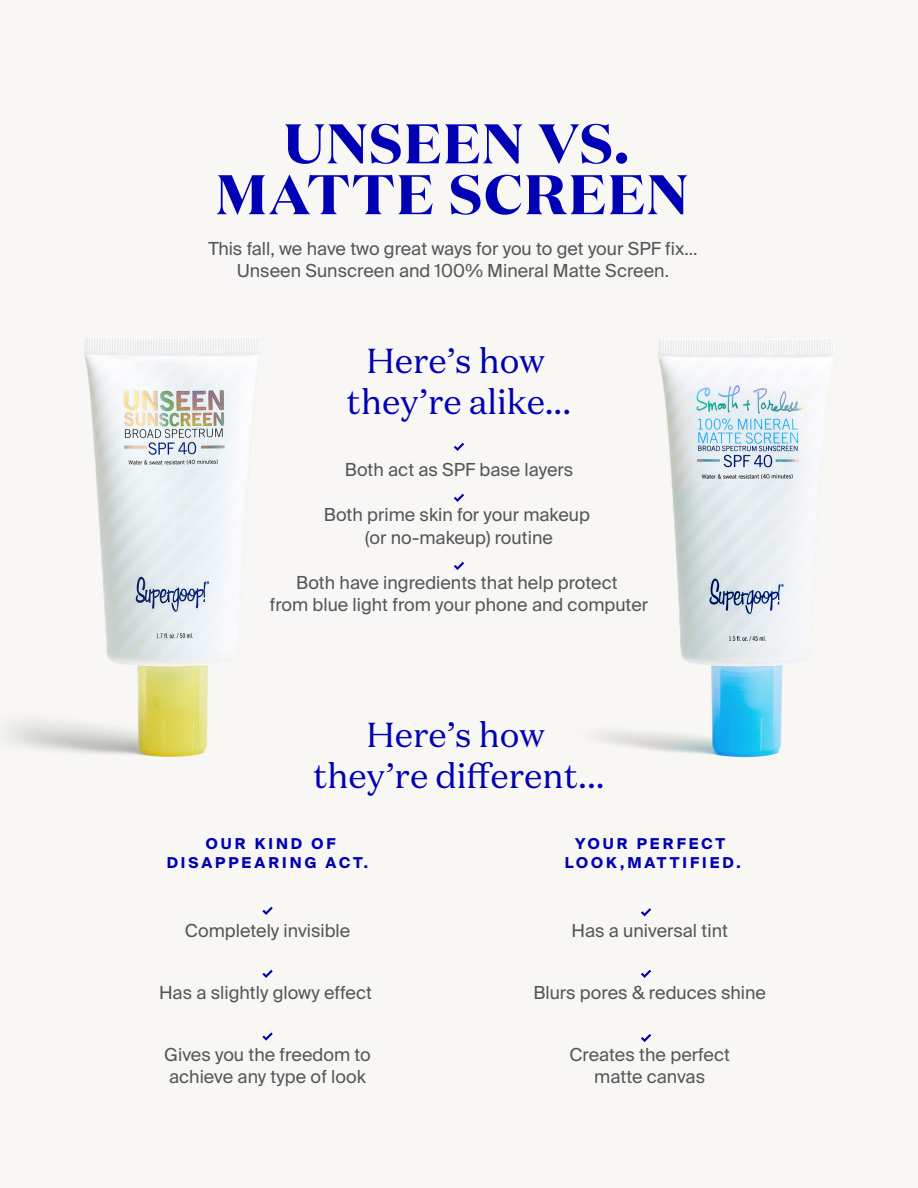
<style>
.page{position:relative;width:918px;height:1188px;background:#f8f7f3}
.page>*{position:absolute;margin:0;border:0;box-sizing:border-box;transform-origin:0 0}
.t1{font:700 55.65px/50.8px "Domaine Display";letter-spacing:.04em;color:#0000b4;text-align:center}
.t2{font:34.65px/41.4px "Domaine Text";color:#0000b4;text-align:center}
.t3{font:18px/22.5px "Suisse Intl";color:#54575a;text-align:center}
.t4{font:700 15px/19.5px "Suisse Intl";letter-spacing:.2em;color:#0000b4;text-align:center}
</style>
<div class="page">
<img style="left:8px;top:337px;width:253px;height:420px">
<img style="left:597px;top:337px;width:236px;height:421px">
<svg style="left:262px;top:907px;width:11px;height:8px"></svg>
<svg style="left:262px;top:970px;width:11px;height:8px"></svg>
<svg style="left:262px;top:1032px;width:11px;height:9px"></svg>
<svg style="left:641px;top:908px;width:10px;height:8px"></svg>
<svg style="left:454px;top:443px;width:10px;height:8px"></svg>
<svg style="left:454px;top:494px;width:10px;height:8px"></svg>
<svg style="left:454px;top:562px;width:10px;height:8px"></svg>
<svg style="left:641px;top:970px;width:10px;height:8px"></svg>
<svg style="left:641px;top:1034px;width:10px;height:8px"></svg>
<h1 class="t1" style="left:216px;top:117px;width:473px">UNSEEN VS.<br>MATTE SCREEN</h1>
<p class="t3" style="left:208px;top:237px;width:491px">This fall, we have two great ways for you to get your SPF fix...<br>Unseen Sunscreen and 100% Mineral Matte Screen.</p>
<h2 class="t2" style="left:347px;top:340px;width:226px">Here’s how they’re alike...</h2>
<p class="t3" style="left:345px;top:459px;width:230px">Both act as SPF base layers</p>
<p class="t3" style="left:324px;top:504px;width:268px">Both prime skin for your makeup (or no-makeup) routine</p>
<p class="t3" style="left:270px;top:571px;width:380px">Both have ingredients that help protect<br>from blue light from your phone and computer</p>
<h2 class="t2" style="left:313px;top:714px;width:293px">Here’s how they’re different...</h2>
<p class="t4" style="left:167px;top:834px;width:203px">OUR KIND OF<br>DISAPPEARING ACT.</p>
<p class="t4" style="left:565px;top:834px;width:177px">YOUR PERFECT<br>LOOK,MATTIFIED.</p>
<p class="t3" style="left:185px;top:920px;width:167px">Completely invisible</p>
<p class="t3" style="left:572px;top:920px;width:158px">Has a universal tint</p>
<p class="t3" style="left:159px;top:982px;width:214px">Has a slightly glowy effect</p>
<p class="t3" style="left:533px;top:982px;width:234px">Blurs pores &amp; reduces shine</p>
<p class="t3" style="left:164px;top:1044px;width:208px;line-height:21.6px;text-align:left">Gives you the freedom to achieve any type of look</p>
<p class="t3" style="left:570px;top:1044px;width:162px;line-height:21.6px">Creates the perfect matte canvas</p>
</div>
